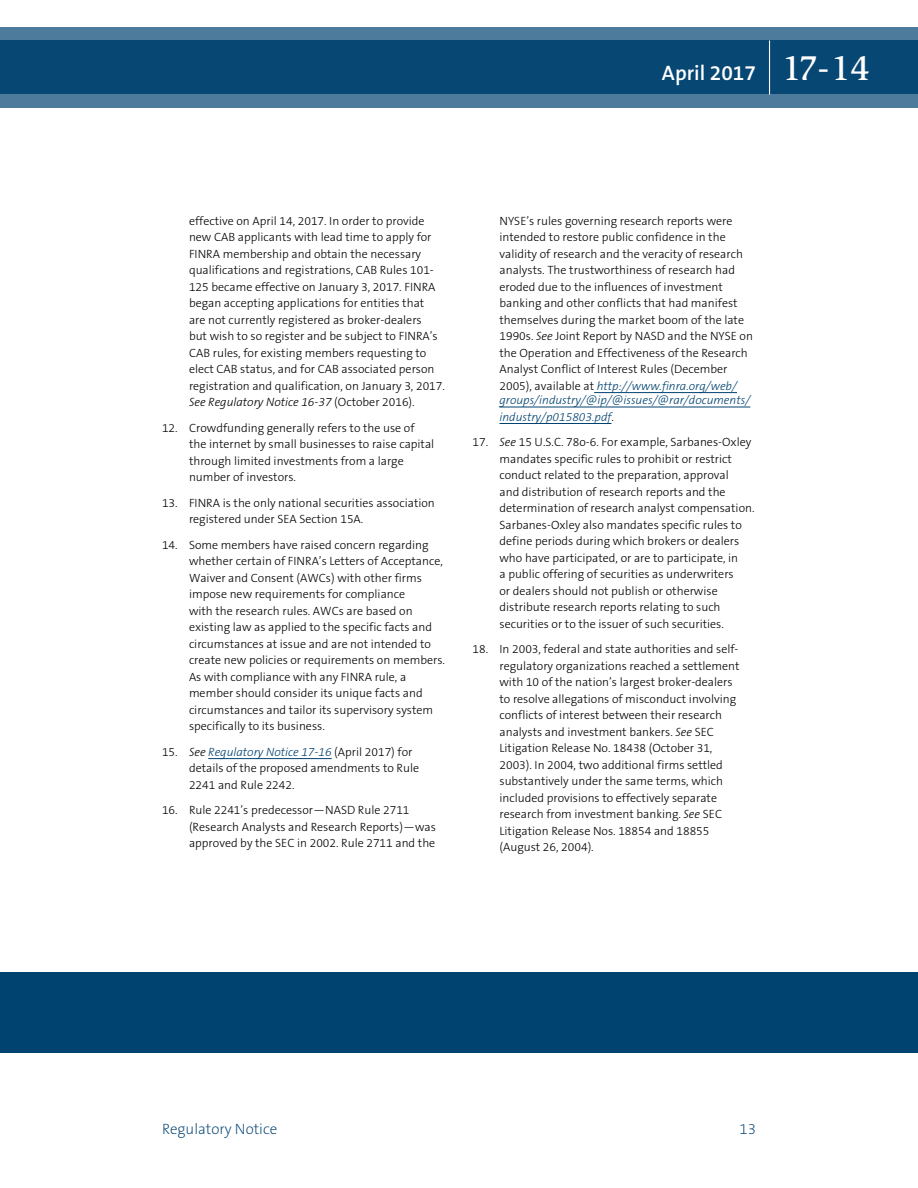
<style>
.page{position:relative;width:918px;height:1188px;background:#fff}
.page>*{position:absolute;margin:0;border:0;box-sizing:border-box;transform-origin:0 0}
.t1{font:600 21px "The Sans B6";color:#fff}
.t2{font:200 15px "The Sans B2";color:#004270}
.t3{font:300 12px/16.5px "The Sans B3";color:#000}
.t4{font:italic 300 12px/16.5px "The Sans B3";color:#004270}
.s1{font-family:"Slimbach LT";font-weight:500;font-size:36px}
.s2{font-style:italic}
.s3{font-style:italic;color:#004270}
.s4{font-style:normal;color:#000}
</style>
<div class="page">
<hr style="left:208px;top:758px;width:124px;height:1px;background:#004270">
<hr style="left:594px;top:392px;width:143px;height:1px;background:#004270">
<hr style="left:500px;top:407px;width:250px;height:1px;background:#004270">
<hr style="left:500px;top:423px;width:111px;height:1px;background:#004270">
<div style="left:0;top:972px;width:918px;height:81px;background:#004270"></div>
<svg style="left:0;top:27px;width:918px;height:81px;background:#1e5881"></svg>
<hr style="left:769px;top:40px;width:1px;height:54px;background:#fff">
<h1 class="t1" style="left:662px;top:62px;width:210px">April 2017 <span class="s1">17-14</span></h1>
<p class="t3" style="left:189px;top:213px;width:257px">effective on April 14, 2017. In order to provide new CAB applicants with lead time to apply for FINRA membership and obtain the necessary qualifications and registrations, CAB Rules 101- 125 became effective on January 3, 2017. FINRA began accepting applications for entities that<br>are not currently registered as broker-dealers<br>but wish to so register and be subject to FINRA’s CAB rules, for existing members requesting to elect CAB status, and for CAB associated person registration and qualification, on January 3, 2017.<br><span class="s2">See Regulatory Notice 16-37</span> (October 2016).</p>
<p class="t3" style="left:189px;top:420px;width:247px;text-indent:-27px">12. Crowdfunding generally refers to the use of the internet by small businesses to raise capital through limited investments from a large number of investors.</p>
<p class="t3" style="left:189px;top:495px;width:247px;text-indent:-27px">13. FINRA is the only national securities association registered under SEA Section 15A.</p>
<p class="t3" style="left:189px;top:537px;width:258px;text-indent:-27px">14. Some members have raised concern regarding whether certain of FINRA’s Letters of Acceptance, Waiver and Consent (AWCs) with other firms impose new requirements for compliance<br>with the research rules. AWCs are based on existing law as applied to the specific facts and circumstances at issue and are not intended to create new policies or requirements on members.<br>As with compliance with any FINRA rule, a member should consider its unique facts and circumstances and tailor its supervisory system specifically to its business.</p>
<p class="t3" style="left:189px;top:744px;width:232px;text-indent:-27px">15. <span class="s2">See</span> <span class="s3">Regulatory Notice 17-16</span> (April 2017) for details of the proposed amendments to Rule<br>2241 and Rule 2242.</p>
<p class="t3" style="left:189px;top:802px;width:248px;text-indent:-27px">16. Rule 2241’s predecessor—NASD Rule 2711 (Research Analysts and Research Reports)—was approved by the SEC in 2002. Rule 2711 and the</p>
<p class="t3" style="left:500px;top:213px;width:255px">NYSE’s rules governing research reports were intended to restore public confidence in the validity of research and the veracity of research analysts. The trustworthiness of research had eroded due to the influences of investment banking and other conflicts that had manifest themselves during the market boom of the late 1990s. <span class="s2">See</span> Joint Report by NASD and the NYSE on the Operation and Effectiveness of the Research Analyst Conflict of Interest Rules (December 2005), available at <span class="s3">http://www.finra.org/web/</span></p>
<p class="t4" style="left:500px;top:392px;width:252px">groups/industry/@ip/@issues/@rar/documents/ industry/p015803.pdf<span class="s4">.</span></p>
<p class="t3" style="left:500px;top:434px;width:257px;text-indent:-27px">17. <span class="s2">See</span> 15 U.S.C. 78o-6. For example, Sarbanes-Oxley mandates specific rules to prohibit or restrict conduct related to the preparation, approval<br>and distribution of research reports and the determination of research analyst compensation.<br>Sarbanes-Oxley also mandates specific rules to define periods during which brokers or dealers who have participated, or are to participate, in<br>a public offering of securities as underwriters<br>or dealers should not publish or otherwise distribute research reports relating to such securities or to the issuer of such securities.</p>
<p class="t3" style="left:500px;top:641px;width:242px;text-indent:-27px">18. In 2003, federal and state authorities and self&shy;regulatory organizations reached a settlement with 10 of the nation’s largest broker-dealers to resolve allegations of misconduct involving conflicts of interest between their research analysts and investment bankers. <span class="s2">See</span> SEC Litigation Release No. 18438 (October 31, 2003). In 2004, two additional firms settled substantively under the same terms, which included provisions to effectively separate research from investment banking. <span class="s2">See</span> SEC Litigation Release Nos. 18854 and 18855 (August 26, 2004).</p>
<p class="t2" style="left:162px;top:1121px;width:117px">Regulatory Notice</p>
<p class="t2" style="left:740px;top:1121px;width:18px">13</p>
</div>
